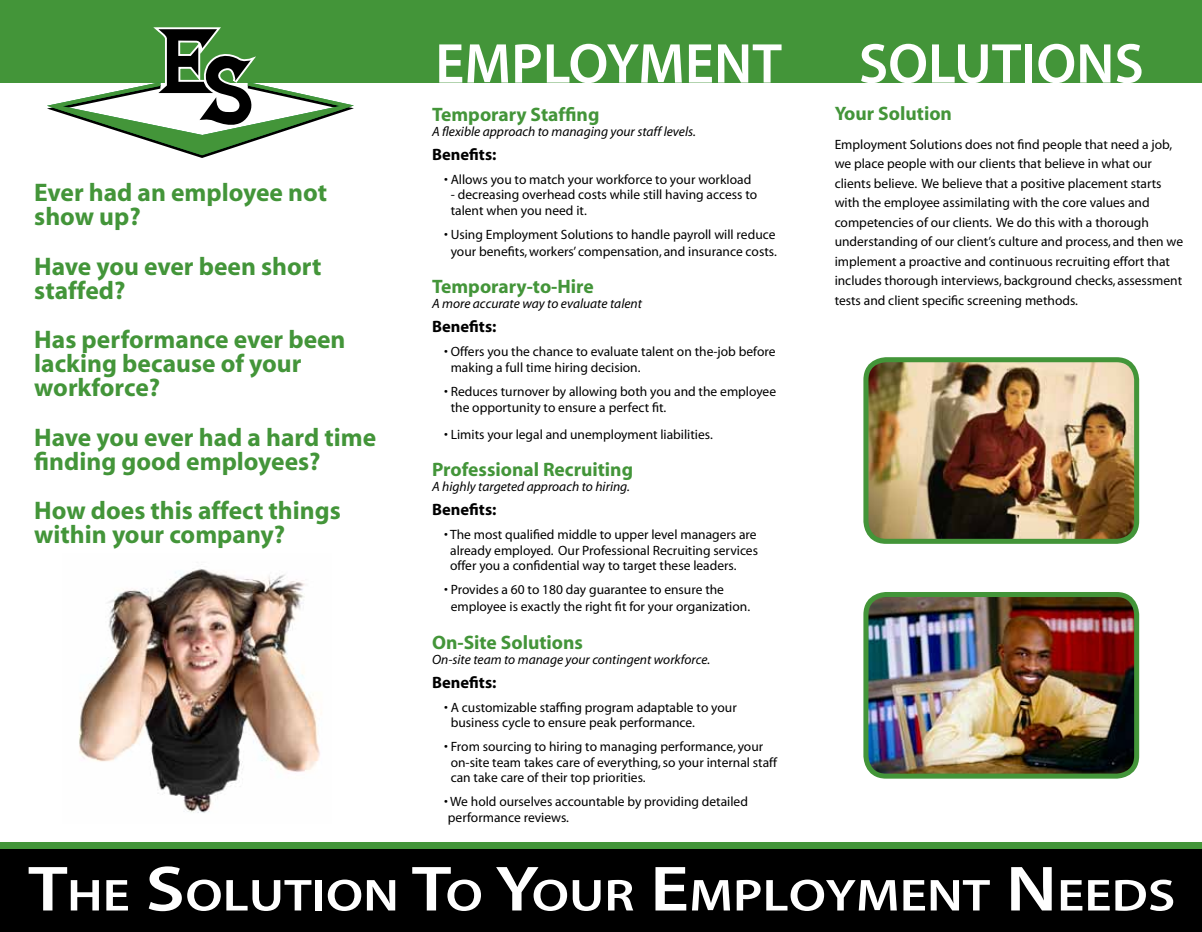
<style>
.page{position:relative;width:1202px;height:932px;background:#fff}
.page>*{position:absolute;margin:0;border:0;box-sizing:border-box;transform-origin:0 0}
.t1{font:600 56.55px "Myriad Pro";color:#fff}
.t2{font:600 45px "Myriad Pro";color:#fff;scale:1.18 1}
.t3{font:700 25.5px/24px "Myriad";color:#439539}
.t4{font:700 19.5px "Myriad";color:#439539}
.t5{font:700 16.5px "Myriad";color:#000}
.t6{font:13.5px/19.5px "Myriad";color:#000}
.t7{font:italic 13.5px "Myriad";color:#000}
.s1{font-size:64.35px}
</style>
<div class="page">
<img style="left:79px;top:568px;width:243px;height:245px">
<div style="left:0;top:0;width:1202px;height:82px;background:#439539"></div>
<svg style="left:0;top:843px;width:1202px;height:7px;background:#397f30"></svg>
<svg style="left:47px;top:27px;width:307px;height:131px"></svg>
<div style="left:0;top:850px;width:1202px;height:82px;background:#000"></div>
<img style="left:869px;top:363px;width:264px;height:175px">
<div style="left:863px;top:357px;width:276px;height:187px;border:5px solid #439539;border-radius:20px"></div>
<img style="left:869px;top:598px;width:264px;height:175px">
<div style="left:863px;top:592px;width:276px;height:187px;border:5px solid #439539;border-radius:20px"></div>
<h3 class="t3" style="left:34px;top:182px;width:294px">Ever had an employee not show up?</h3>
<h3 class="t3" style="left:34px;top:255px;width:289px">Have you ever been short staffed?</h3>
<h3 class="t3" style="left:34px;top:329px;width:313px">Has performance ever been lacking because of your workforce?</h3>
<h3 class="t3" style="left:34px;top:426px;width:343px">Have you ever had a hard time finding good employees?</h3>
<h3 class="t3" style="left:34px;top:500px;width:308px">How does this affect things within your company?</h3>
<h1 class="t1" style="left:435px;top:28px;width:348px">EMPLOYMENT</h1>
<h1 class="t1" style="left:859px;top:28px;width:286px">SOLUTIONS</h1>
<h3 class="t4" style="left:432px;top:104px;width:169px">Temporary Staffing</h3>
<p class="t7" style="left:432px;top:124px;width:265px">A flexible approach to managing your staff levels.</p>
<p class="t5" style="left:432px;top:146px;width:66px">Benefits:</p>
<p class="t6" style="left:444px;top:170px;width:309px">• Allows you to match your workforce to your workload</p>
<p class="t6" style="left:451px;top:187px;width:308px;line-height:15.6px">- decreasing overhead costs while still having access to talent when you need it.</p>
<p class="t6" style="left:444px;top:226px;width:334px;line-height:17.2px;text-align:center">• Using Employment Solutions to handle payroll will reduce your benefits, workers’ compensation, and insurance costs.</p>
<h3 class="t4" style="left:432px;top:277px;width:163px">Temporary-to-Hire</h3>
<p class="t7" style="left:432px;top:297px;width:211px">A more accurate way to evaluate talent</p>
<p class="t5" style="left:432px;top:318px;width:66px">Benefits:</p>
<p class="t6" style="left:451px;top:345px;width:326px;line-height:15.6px;text-indent:-7px">• Offers you the chance to evaluate talent on the-job before making a full time hiring decision.</p>
<p class="t6" style="left:451px;top:384px;width:327px;line-height:15.6px;text-indent:-7px">• Reduces turnover by allowing both you and the employee the opportunity to ensure a perfect fit.</p>
<p class="t6" style="left:444px;top:425px;width:270px">• Limits your legal and unemployment liabilities.</p>
<h3 class="t4" style="left:432px;top:459px;width:203px">Professional Recruiting</h3>
<p class="t7" style="left:432px;top:480px;width:199px">A highly targeted approach to hiring.</p>
<p class="t5" style="left:432px;top:501px;width:66px">Benefits:</p>
<p class="t6" style="left:450px;top:527px;width:309px;line-height:15.5px;text-align:justify;text-indent:-6px">• The most qualified middle to upper level managers are already employed. Our Professional Recruiting services offer you a confidential way to target these leaders.</p>
<p class="t6" style="left:451px;top:581px;width:301px;line-height:17.2px;text-indent:-7px">• Provides a 60 to 180 day guarantee to ensure the employee is exactly the right fit for your organization.</p>
<h3 class="t4" style="left:432px;top:632px;width:153px">On-Site Solutions</h3>
<p class="t7" style="left:432px;top:652px;width:280px">On-site team to manage your contingent workforce.</p>
<p class="t5" style="left:432px;top:674px;width:66px">Benefits:</p>
<p class="t6" style="left:451px;top:700px;width:287px;line-height:15.6px;text-indent:-7px">• A customizable staffing program adaptable to your business cycle to ensure peak performance.</p>
<p class="t6" style="left:451px;top:739px;width:328px;line-height:15.6px;text-indent:-7px">• From sourcing to hiring to managing performance, your on-site team takes care of everything, so your internal staff can take care of their top priorities.</p>
<p class="t6" style="left:444px;top:795px;width:305px;line-height:15.5px">• We hold ourselves accountable by providing detailed performance reviews.</p>
<h3 class="t4" style="left:835px;top:104px;width:119px">Your Solution</h3>
<p class="t6" style="left:835px;top:135px;width:350px">Employment Solutions does not find people that need a job, we place people with our clients that believe in what our clients believe. We believe that a positive placement starts with the employee assimilating with the core values and competencies of our clients. We do this with a thorough understanding of our client’s culture and process, and then we implement a proactive and continuous recruiting effort that includes thorough interviews, background checks, assessment tests and client specific screening methods.</p>
<h2 class="t2" style="left:28px;top:867px;width:970px"><span class="s1">T</span>HE <span class="s1">S</span>OLUTION <span class="s1">T</span>O <span class="s1">Y</span>OUR <span class="s1">E</span>MPLOYMENT <span class="s1">N</span> EEDS</h2>
</div>
